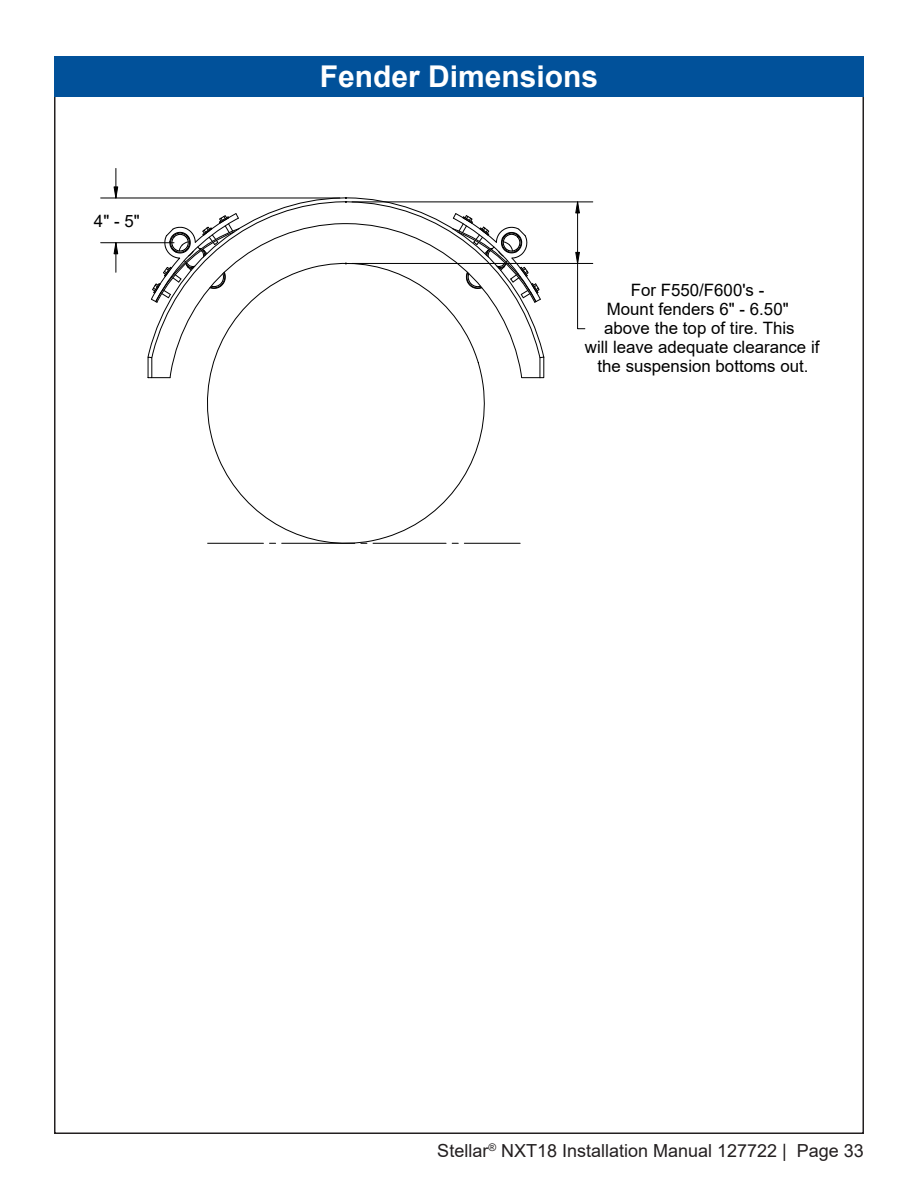
<style>
.page{position:relative;width:918px;height:1188px;background:#fff}
.page>*{position:absolute;margin:0;border:0;box-sizing:border-box;transform-origin:0 0}
.TOC_Page_Heading_White{font:700 30px "Arial";color:#fff}
.t1{font:18px "Arial";color:#231f20}
.t2{font:17.1px/18.9px "Arial";color:#000;text-align:center}
</style>
<div class="page">
<div style="left:54px;top:56px;width:810px;height:41px;background:#01519a"></div>
<svg style="left:147px;top:197px;width:236px;height:159px"></svg>
<svg style="left:151px;top:201px;width:394px;height:155px"></svg>
<svg style="left:169px;top:223px;width:354px;height:156px"></svg>
<svg style="left:147px;top:356px;width:23px;height:22px"></svg>
<svg style="left:522px;top:356px;width:23px;height:22px"></svg>
<hr style="left:464px;top:543px;width:56px;height:1px;background:#000">
<svg style="left:197px;top:252px;width:295px;height:292px"></svg>
<svg style="left:344px;top:197px;width:3px;height:6px"></svg>
<hr style="left:101px;top:198px;width:239px;height:1px;background:#000">
<hr style="left:101px;top:242px;width:73px;height:1px;background:#000">
<hr style="left:115px;top:168px;width:1px;height:30px;background:#000">
<hr style="left:352px;top:201px;width:241px;height:1px;background:#000">
<hr style="left:352px;top:263px;width:241px;height:1px;background:#000">
<hr style="left:577px;top:202px;width:1px;height:61px;background:#000">
<svg style="left:113px;top:186px;width:6px;height:13px"></svg>
<svg style="left:113px;top:242px;width:6px;height:30px"></svg>
<svg style="left:575px;top:201px;width:5px;height:13px"></svg>
<svg style="left:575px;top:252px;width:11px;height:78px"></svg>
<p class="t2" style="left:94px;top:211px;width:47px">4" - 5"</p>
<p class="TOC_Page_Heading_White" style="left:320px;top:56px;width:280px">Fender Dimensions</p>
<p class="t2" style="left:585px;top:281px;width:236px">For F550/F600's -<br>Mount fenders 6" - 6.50"<br>above the top of tire. This<br>will leave adequate clearance if the suspension bottoms out.</p>
<p class="t1" style="left:437px;top:1139px;width:428px">Stellar<sup>®</sup> NXT18 Installation Manual 127722 | Page 33</p>
</div>
